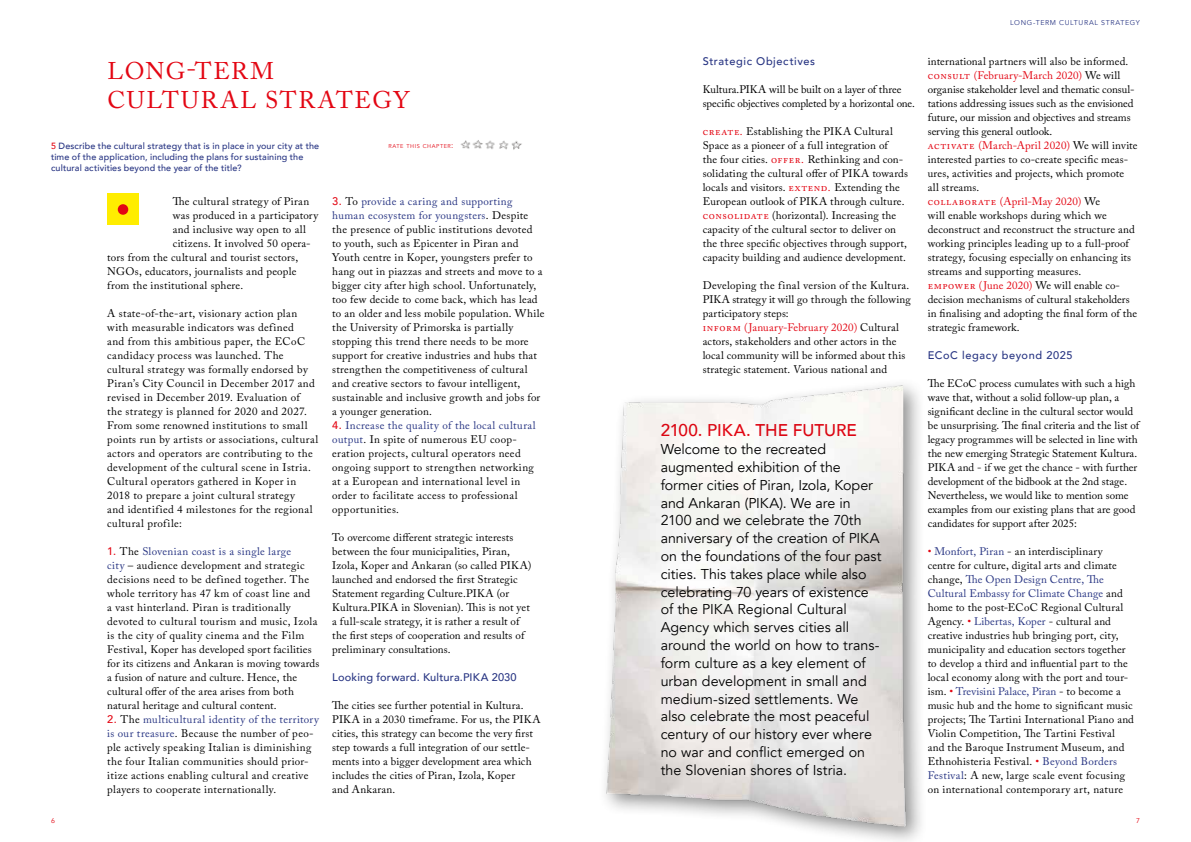
<style>
.page{position:relative;width:1191px;height:842px;background:#fff}
.page>*{position:absolute;margin:0;border:0;box-sizing:border-box;transform-origin:0 0}
.t1{font:24px/29px "Adobe Caslon Pro";letter-spacing:.065em;color:#e30613}
.t2{font:500 17px "Avenir";letter-spacing:-.005em;color:#e30613}
.t3{font:14.2px/17.8px "Avenir";color:#000}
.t4{font:11px/14px "Adobe Caslon Pro";letter-spacing:.02em;color:#000}
.t5{font:11px/14px "Adobe Caslon Pro";color:#000}
.t6{font:11px/14px "Adobe Caslon Pro";letter-spacing:.04em;color:#000}
.t7{font:11px/14px "Adobe Caslon Pro";letter-spacing:-.01em;color:#000}
.t8{font:500 11px "Avenir";letter-spacing:.04em;color:#283583}
.t9{font:500 11px "Avenir";letter-spacing:.015em;color:#283583}
.t10{font:500 9px/11px "Avenir";letter-spacing:.015em;color:#283583}
.t11{font:7px "Avenir";letter-spacing:.095em;color:#283583}
.t12{font:7px "Avenir";color:#e30613}
.t13{font:5.6px "Avenir";letter-spacing:.09em;color:#e30613}
.s1{color:#e30613}
.s2{font-size:8px}
.s3{font-family:"Avenir";font-weight:500;color:#e30613}
.s4{color:#283583}
</style>
<div class="page">
<img style="left:605px;top:385px;width:316px;height:456px">
<div style="left:107px;top:194px;width:32px;height:31px;background:#ffed00"></div>
<div style="left:118px;top:204px;width:10px;height:11px;background:#e30613;border-radius:50%"></div>
<img style="left:460px;top:140px;width:62px;height:10px">
<h1 class="t1" style="left:107px;top:56px;width:303px">LONG-TERM<br>CULTURAL STRATEGY</h1>
<p class="t10" style="left:51px;top:140px;width:270px"><span class="s1">5</span> Describe the cultural strategy that is in place in your city at the time of the application, including the plans for sustaining the cultural activities beyond the year of the title?</p>
<p class="t13" style="left:388px;top:142px;width:66px">RATE THIS CHAPTER<span class="s2">:</span></p>
<p class="t12" style="left:51px;top:816px;width:5px">6</p>
<p class="t4" style="left:173px;top:194px;width:138px">The cultural strategy of Piran</p>
<p class="t4" style="left:173px;top:208px;width:147px">was produced in a participatory</p>
<p class="t4" style="left:173px;top:222px;width:135px">and inclusive way open to all</p>
<p class="t4" style="left:173px;top:236px;width:139px">citizens. It involved 50 opera-</p>
<p class="t4" style="left:107px;top:250px;width:192px">tors from the cultural and tourist sectors,</p>
<p class="t4" style="left:107px;top:264px;width:191px">NGOs, educators, journalists and people</p>
<p class="t4" style="left:107px;top:278px;width:137px">from the institutional sphere.</p>
<p class="t4" style="left:107px;top:306px;width:212px">A state-of-the-art, visionary action plan with measurable indicators was defined<br>and from this ambitious paper, the ECoC candidacy process was launched. The cultural strategy was formally endorsed by Piran’s City Council in December 2017 and revised in December 2019. Evaluation of the strategy is planned for 2020 and 2027.<br>From some renowned institutions to small points run by artists or associations, cultural actors and operators are contributing to the development of the cultural scene in Istria.<br>Cultural operators gathered in Koper in 2018 to prepare a joint cultural strategy<br>and identified 4 milestones for the regional cultural profile:</p>
<p class="t4" style="left:107px;top:544px;width:214px"><span class="s3">1.</span> The <span class="s4">Slovenian coast is a single large<br>city</span> – audience development and strategic decisions need to be defined together. The whole territory has 47 km of coast line and<br>a vast hinterland. Piran is traditionally devoted to cultural tourism and music, Izola is the city of quality cinema and the Film Festival, Koper has developed sport facilities for its citizens and Ankaran is moving towards a fusion of nature and culture. Hence, the cultural offer of the area arises from both natural heritage and cultural content.</p>
<p class="t4" style="left:107px;top:712px;width:213px"><span class="s3">2.</span> The <span class="s4">multicultural identity of the territory is our treasure</span>. Because the number of peo&shy;ple actively speaking Italian is diminishing the four Italian communities should prior&shy;itize actions enabling cultural and creative players to cooperate internationally.</p>
<p class="t4" style="left:332px;top:194px;width:214px"><span class="s3">3.</span> To <span class="s4">provide a caring and supporting human ecosystem for youngsters</span>. Despite the presence of public institutions devoted<br>to youth, such as Epicenter in Piran and Youth centre in Koper, youngsters prefer to hang out in piazzas and streets and move to a bigger city after high school. Unfortunately, too few decide to come back, which has lead to an older and less mobile population. While the University of Primorska is partially stopping this trend there needs to be more support for creative industries and hubs that strengthen the competitiveness of cultural and creative sectors to favour intelligent, sustainable and inclusive growth and jobs for a younger generation.</p>
<p class="t4" style="left:332px;top:419px;width:205px"><span class="s3">4.</span> <span class="s4">Increase the quality of the local cultural output</span>. In spite of numerous EU coop&shy;eration projects, cultural operators need ongoing support to strengthen networking at a European and international level in order to facilitate access to professional opportunities.</p>
<p class="t4" style="left:332px;top:531px;width:201px">To overcome different strategic interests between the four municipalities, Piran, Izola, Koper and Ankaran (so called PIKA) launched and endorsed the first Strategic Statement regarding Culture.PIKA (or Kultura.PIKA in Slovenian). This is not yet a full-scale strategy, it is rather a result of the first steps of cooperation and results of preliminary consultations.</p>
<p class="t9" style="left:332px;top:668px;width:186px">Looking forward. Kultura.PIKA 2030</p>
<p class="t4" style="left:332px;top:699px;width:210px">The cities see further potential in Kultura.<br>PIKA in a 2030 timeframe. For us, the PIKA cities, this strategy can become the very first step towards a full integration of our settle&shy;ments into a bigger development area which includes the cities of Piran, Izola, Koper<br>and Ankaran.</p>
<p class="t8" style="left:703px;top:52px;width:114px">Strategic Objectives</p>
<p class="t7" style="left:703px;top:82px;width:214px">Kultura.PIKA will be built on a layer of three specific objectives completed by a horizontal one.</p>
<p class="t6" style="left:703px;top:124px;width:207px"><span class="s1">create.</span> Establishing the PIKA Cultural Space as a pioneer of a full integration of<br>the four cities. <span class="s1">offer.</span> Rethinking and con&shy;solidating the cultural offer of PIKA towards locals and visitors. <span class="s1">extend.</span> Extending the European outlook of PIKA through culture. <span class="s1">consolidate</span> (horizontal). Increasing the capacity of the cultural sector to deliver on the three specific objectives through support, capacity building and audience development.</p>
<p class="t4" style="left:703px;top:278px;width:210px">Developing the final version of the Kultura.<br>PIKA strategy it will go through the following participatory steps:<br><span class="s1">inform (January-February 2020)</span> Cultural actors, stakeholders and other actors in the local community will be informed about this strategic statement. Various national and</p>
<h2 class="t2" style="left:660px;top:416px;width:198px">2100. PIKA. THE FUTURE</h2>
<p class="t3" style="left:660px;top:441px;width:222px">Welcome to the recreated augmented exhibition of the former cities of Piran, Izola, Koper and Ankaran (PIKA). We are in<br>2100 and we celebrate the 70th anniversary of the creation of PIKA on the foundations of the four past cities. This takes place while also celebrating 70 years of existence of the PIKA Regional Cultural<br>Agency which serves cities all around the world on how to trans&shy;form culture as a key element of urban development in small and medium-sized settlements. We also celebrate the most peaceful century of our history ever where no war and conflict emerged on the Slovenian shores of Istria.</p>
<p class="t11" style="left:1010px;top:19px;width:131px">LONG-TERM CULTURAL STRATEGY</p>
<p class="t4" style="left:927px;top:54px;width:211px">international partners will also be informed. <span class="s1">consult (February-March 2020)</span> We will organise stakeholder level and thematic consul&shy;tations addressing issues such as the envisioned future, our mission and objectives and streams serving this general outlook.<br><span class="s1">activate (March-April 2020)</span> We will invite interested parties to co-create specific meas&shy;ures, activities and projects, which promote all streams.<br><span class="s1">collaborate (April-May 2020)</span> We<br>will enable workshops during which we deconstruct and reconstruct the structure and working principles leading up to a full-proof strategy, focusing especially on enhancing its streams and supporting measures.<br><span class="s1">empower (June 2020)</span> We will enable co&shy;decision mechanisms of cultural stakeholders in finalising and adopting the final form of the strategic framework.</p>
<p class="t8" style="left:927px;top:346px;width:146px">ECoC legacy beyond 2025</p>
<p class="t5" style="left:927px;top:376px;width:214px">The ECoC process cumulates with such a high wave that, without a solid follow-up plan, a significant decline in the cultural sector would be unsurprising. The final criteria and the list of legacy programmes will be selected in line with the new emerging Strategic Statement Kultura.<br>PIKA and - if we get the chance - with further development of the bidbook at the 2nd stage.<br>Nevertheless, we would like to mention some examples from our existing plans that are good candidates for support after 2025:</p>
<p class="t4" style="left:927px;top:544px;width:208px"><span class="s1">•</span> <span class="s4">Monfort, Piran</span> - an interdisciplinary<br>centre for culture, digital arts and climate change, <span class="s4">The Open Design Centre, The Cultural Embassy for Climate Change</span> and home to the post-ECoC Regional Cultural Agency. <span class="s1">•</span> <span class="s4">Libertas, Koper</span> - cultural and creative industries hub bringing port, city, municipality and education sectors together to develop a third and influential part to the local economy along with the port and tour&shy;ism. <span class="s1">•</span> <span class="s4">Trevisini Palace, Piran</span> - to become a music hub and the home to significant music projects; The Tartini International Piano and Violin Competition, The Tartini Festival and the Baroque Instrument Museum, and Ethnohisteria Festival. <span class="s1">•</span> <span class="s4">Beyond Borders Festival</span>: A new, large scale event focusing on international contemporary art, nature</p>
<p class="t12" style="left:1136px;top:816px;width:5px">7</p>
</div>
